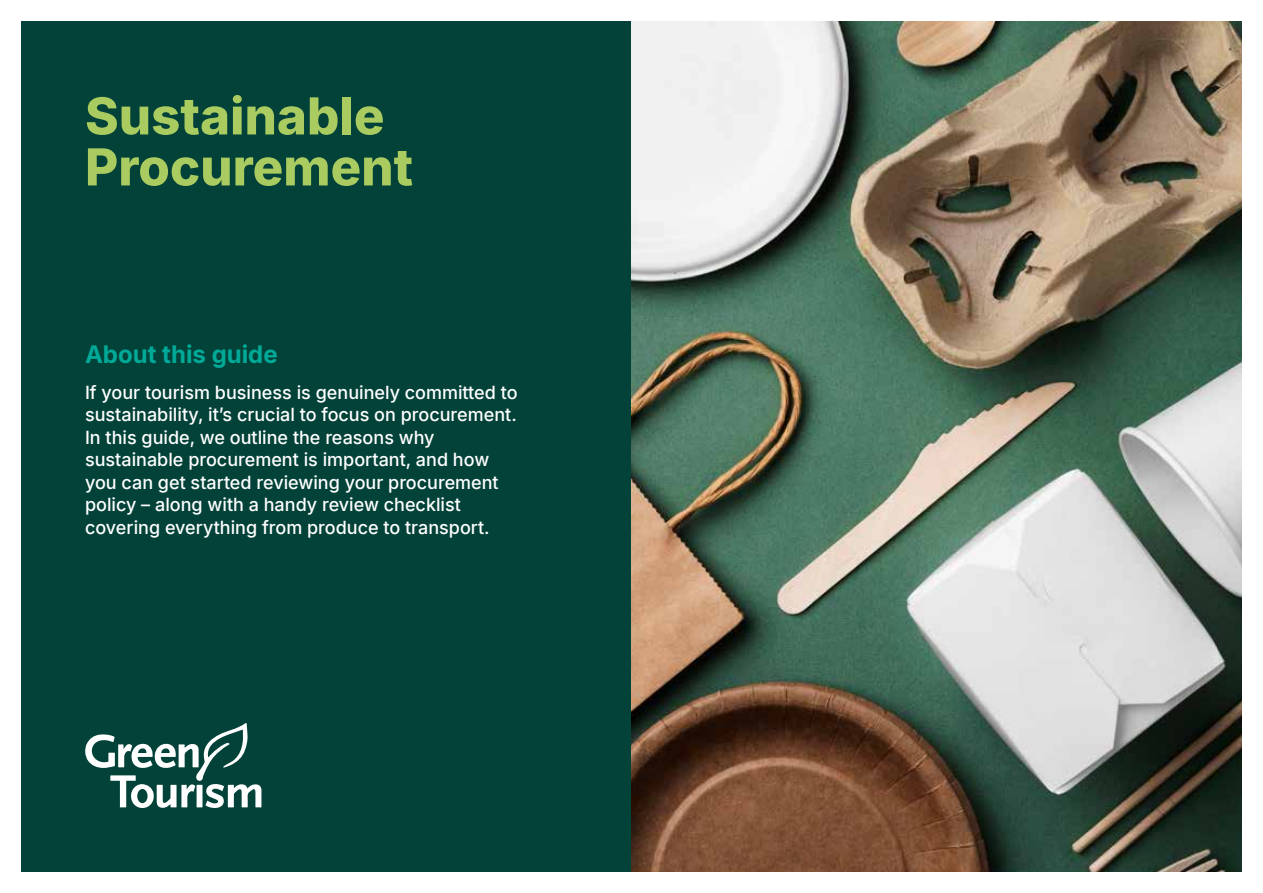
<style>
.page{position:relative;width:1263px;height:893px;background:#fff}
.page>*{position:absolute;margin:0;border:0;box-sizing:border-box;transform-origin:0 0}
.t1{font:800 51px/51px "Inter";color:#a9cb60}
.t2{font:700 24px "Inter";color:#00aa98}
.t3{font:500 18px/22.5px "Inter";color:#fff}
</style>
<div class="page">
<div style="left:21px;top:21px;width:610px;height:851px;background:#024238"></div>
<img style="left:631px;top:21px;width:611px;height:851px">
<svg style="left:85px;top:723px;width:176px;height:85px"></svg>
<h1 class="t1" style="left:85px;top:89px;width:330px">Sustainable<br>Procurement</h1>
<h2 class="t2" style="left:85px;top:337px;width:194px">About this guide</h2>
<p class="t3" style="left:85px;top:380px;width:434px">If your tourism business is genuinely committed to sustainability, it’s crucial to focus on procurement.<br>In this guide, we outline the reasons why sustainable procurement is important, and how you can get started reviewing your procurement policy – along with a handy review checklist covering everything from produce to transport.</p>
</div>
